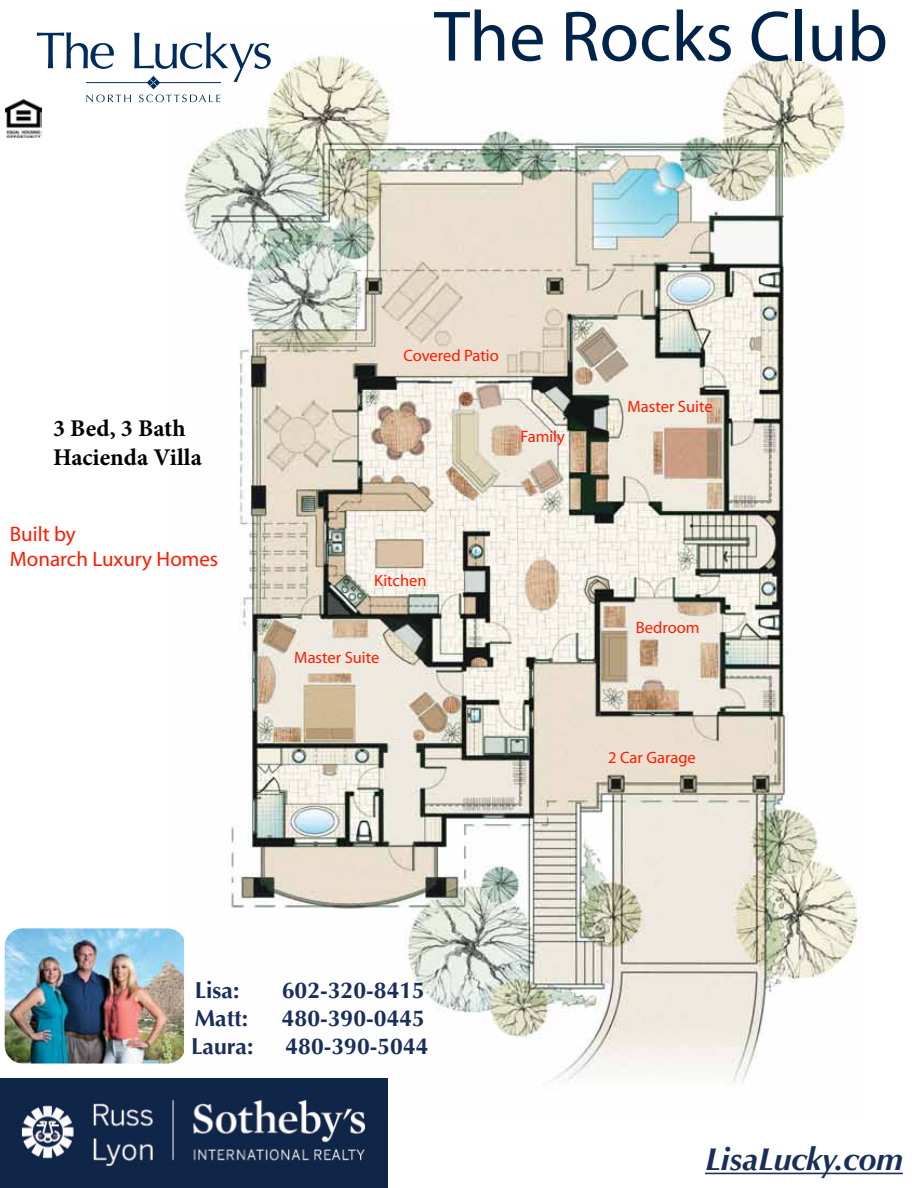
<style>
.page{position:relative;width:918px;height:1188px;background:#fff}
.page>*{position:absolute;margin:0;border:0;box-sizing:border-box;transform-origin:0 0}
.t1{font:700 72px "Palatino Linotype";color:#002349}
.t2{font:italic 700 31.8px "Optima";color:#1a2e5a}
.t3{font:700 24px/28.8px "Minion Pro";color:#000}
.t4{font:700 22.95px "Optima";color:#1a2e5a}
.t5{font:21px/25.2px "Palatino Linotype";color:#ff1a00}
.t6{font:16.5px "Palatino Linotype";color:#ff1a00}
</style>
<div class="page">
<img style="left:170px;top:53px;width:691px;height:1029px">
<img style="left:5px;top:928px;width:179px;height:136px">
<hr style="left:705px;top:1173px;width:198px;height:1px;background:#1a2e5a">
<img style="left:5px;top:100px;width:37px;height:37px">
<svg style="left:37px;top:32px;width:77px;height:37px"></svg>
<svg style="left:134px;top:32px;width:137px;height:50px"></svg>
<svg style="left:86px;top:95px;width:45px;height:7px"></svg>
<svg style="left:139px;top:95px;width:81px;height:7px"></svg>
<svg style="left:146px;top:79px;width:7px;height:7px"></svg>
<svg style="left:150px;top:76px;width:7px;height:7px"></svg>
<svg style="left:150px;top:83px;width:7px;height:7px"></svg>
<svg style="left:153px;top:79px;width:8px;height:7px"></svg>
<hr style="left:157px;top:82px;width:64px;height:1px;background:#002b5c">
<hr style="left:86px;top:82px;width:64px;height:1px;background:#002b5c">
<img style="left:0;top:1078px;width:388px;height:110px">
<h1 class="t1" style="left:434px;top:1px;width:455px">The Rocks Club</h1>
<h3 class="t3" style="left:53px;top:414px;width:150px">3 Bed, 3 Bath<br>Hacienda Villa</h3>
<p class="t5" style="left:10px;top:522px;width:210px">Built by<br>Monarch Luxury Homes</p>
<p class="t6" style="left:404px;top:347px;width:97px">Covered Patio</p>
<p class="t6" style="left:520px;top:429px;width:46px">Family</p>
<p class="t6" style="left:628px;top:398px;width:87px">Master Suite</p>
<p class="t6" style="left:374px;top:572px;width:54px">Kitchen</p>
<p class="t6" style="left:294px;top:649px;width:87px">Master Suite</p>
<p class="t6" style="left:636px;top:620px;width:65px">Bedroom</p>
<p class="t6" style="left:608px;top:749px;width:89px">2 Car Garage</p>
<h3 class="t4" style="left:195px;top:977px;width:46px">Lisa:</h3>
<h3 class="t4" style="left:282px;top:977px;width:145px">602-320-8415</h3>
<h3 class="t4" style="left:195px;top:1005px;width:55px">Matt:</h3>
<h3 class="t4" style="left:282px;top:1005px;width:145px">480-390-0445</h3>
<h3 class="t4" style="left:191px;top:1032px;width:64px">Laura:</h3>
<h3 class="t4" style="left:285px;top:1032px;width:145px">480-390-5044</h3>
<h2 class="t2" style="left:705px;top:1141px;width:199px">LisaLucky.com</h2>
</div>
